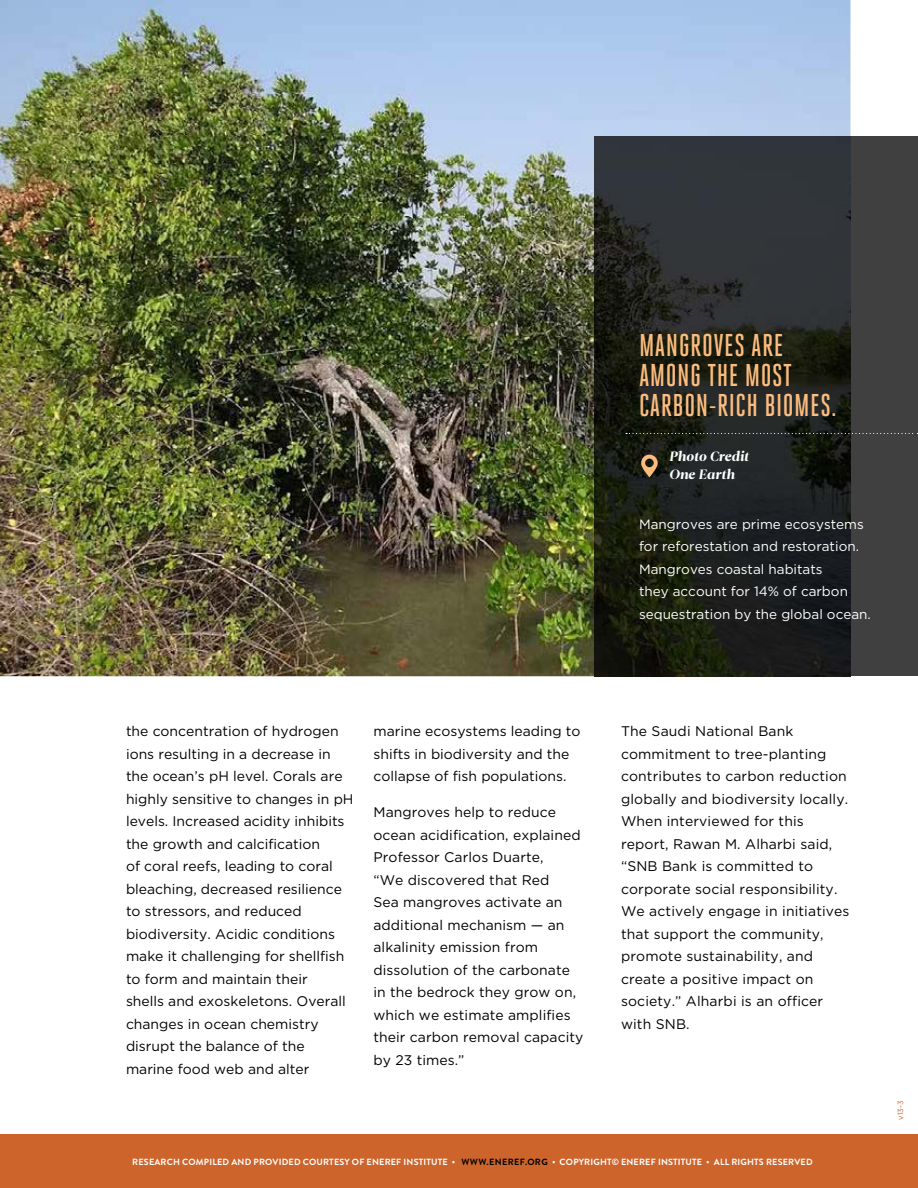
<style>
.page{position:relative;width:918px;height:1188px;background:#fff}
.page>*{position:absolute;margin:0;border:0;box-sizing:border-box;transform-origin:0 0}
.t1{font:500 31.5px/30px "Heroic Condensed";letter-spacing:.015em;color:#fcbc7e}
.t2{font:13.95px/22.5px "Gotham HTF";letter-spacing:.005em;color:#000}
.t3{font:13.5px/22.5px "Gotham HTF";color:#fff}
.t4{font:italic 13.5px/18px "Leitura Display";letter-spacing:.015em;color:#fff}
.t5{font:700 9px "Brandon Grotesque";letter-spacing:.02em;color:#fff}
.t6{font:7.5px "Gotham HTF";color:#cc642c}
.s1{color:#000}
</style>
<div class="page">
<div style="left:0;top:1134px;width:918px;height:54px;background:#cc642c"></div>
<img style="left:0;top:0;width:850px;height:676px">
<div style="left:850px;top:136px;width:68px;height:540px;background:#404040"></div>
<img style="left:594px;top:136px;width:256px;height:540px">
<svg style="left:626px;top:433px;width:292px;height:1px"></svg>
<svg style="left:641px;top:455px;width:17px;height:22px"></svg>
<h1 class="t1" style="left:639px;top:331px;width:199px">MANGROVES ARE<br>AMONG THE MOST<br>CARBON-RICH BIOMES.</h1>
<p class="t4" style="left:669px;top:448px;width:81px">Photo Credit<br>One Earth</p>
<p class="t3" style="left:639px;top:513px;width:233px">Mangroves are prime ecosystems for reforestation and restoration.<br>Mangroves coastal habitats<br>they account for 14% of carbon sequestration by the global ocean.</p>
<p class="t2" style="left:126px;top:720px;width:229px">the concentration of hydrogen ions resulting in a decrease in the ocean’s pH level. Corals are highly sensitive to changes in pH levels. Increased acidity inhibits the growth and calcification<br>of coral reefs, leading to coral bleaching, decreased resilience to stressors, and reduced biodiversity. Acidic conditions make it challenging for shellfish to form and maintain their<br>shells and exoskeletons. Overall changes in ocean chemistry disrupt the balance of the marine food web and alter</p>
<p class="t2" style="left:374px;top:720px;width:208px">marine ecosystems leading to shifts in biodiversity and the collapse of fish populations.</p>
<p class="t2" style="left:374px;top:801px;width:211px">Mangroves help to reduce ocean acidification, explained<br>Professor Carlos Duarte,<br>“We discovered that Red<br>Sea mangroves activate an additional mechanism — an alkalinity emission from dissolution of the carbonate in the bedrock they grow on, which we estimate amplifies their carbon removal capacity by 23 times.”</p>
<p class="t2" style="left:621px;top:720px;width:230px">The Saudi National Bank commitment to tree-planting contributes to carbon reduction globally and biodiversity locally.<br>When interviewed for this report, Rawan M. Alharbi said, “SNB Bank is committed to corporate social responsibility.<br>We actively engage in initiatives that support the community, promote sustainability, and create a positive impact on society.” Alharbi is an officer with SNB.</p>
<p class="t5" style="left:132px;top:1156px;width:682px">RESEARCH COMPILED AND PROVIDED COURTESY OF ENEREF INSTITUTE • <span class="s1">WWW.ENEREF.ORG</span> • COPYRIGHT© ENEREF INSTITUTE • ALL RIGHTS RESERVED</p>
<p class="t6" style="left:896px;top:1120px;width:22px;rotate:-90deg">v13-3</p>
</div>
